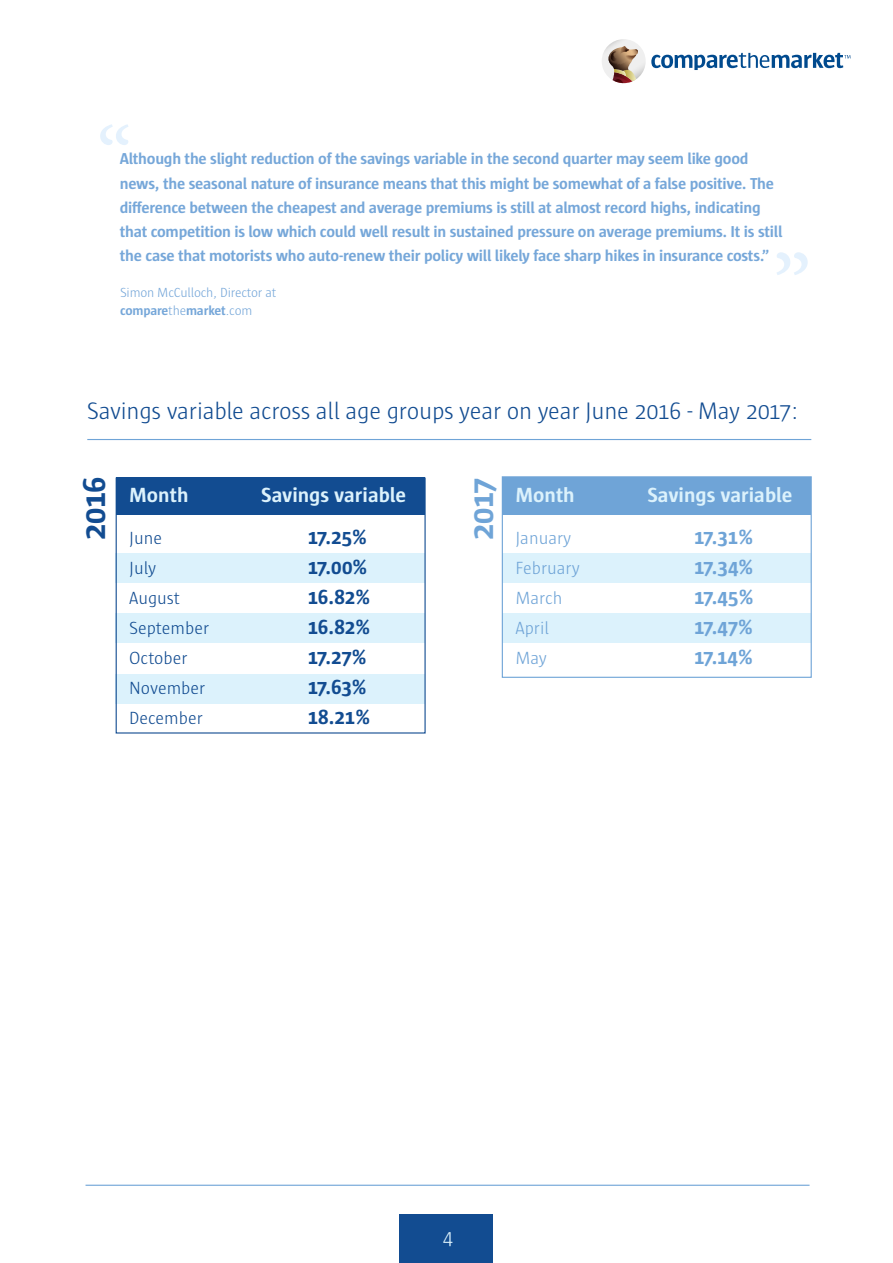
<style>
.page{position:relative;width:893px;height:1263px;background:#fff}
.page>*{position:absolute;margin:0;border:0;box-sizing:border-box;transform-origin:0 0}
.t1{font:99px "Minion Pro";color:#e4f1fd}
.t2{font:90px "Minion Pro";color:#e4f1fd}
.Blue_Page_Headers{font:700 32.4px "Sun";color:#124c91}
.Blue_Page_Headers-2{font:700 32.4px "Sun";color:#6fa4d7}
.Blue_Page_Headers-3{font:300 24.45px "Sun";letter-spacing:-.01em;color:#124c91}
.Blue_Page_Headers-4{font:700 21px "Sun";letter-spacing:-.015em;color:#124c91}
.Blue_Page_Headers-5{font:700 21px "Sun";color:#dcf2fc}
.Blue_Page_Headers-6{font:700 21px "Sun";letter-spacing:-.045em;color:#6fa4d7}
.t3{font:300 21px "Sun";color:#def3fc}
.Blue_Page_Headers-7{font:300 18px "Sun";color:#124c91}
.Blue_Page_Headers-8{font:300 18px "Sun";color:#6fa4d7}
.Copy{font:700 16.2px/24.3px "Sun";letter-spacing:-.015em;color:#76a7d9}
.Copy-2{font:300 13.5px/18px "Sun";letter-spacing:-.015em;color:#76a7d9}
.s1{font-weight:700}
</style>
<div class="page">
<div style="left:400px;top:1214px;width:93px;height:49px;background:#124c91"></div>
<hr style="left:88px;top:439px;width:723px;height:1px;background:#6fa4d7">
<div style="left:116px;top:553px;width:309px;height:29px;background:#dcf2fc"></div>
<div style="left:116px;top:613px;width:309px;height:30px;background:#dcf2fc"></div>
<div style="left:116px;top:674px;width:309px;height:29px;background:#dcf2fc"></div>
<div style="left:116px;top:477px;width:309px;height:38px;background:#124c91"></div>
<div style="left:116px;top:477px;width:310px;height:256px;border:1px solid #124c91"></div>
<div style="left:502px;top:553px;width:309px;height:29px;background:#dcf2fc"></div>
<div style="left:502px;top:614px;width:309px;height:29px;background:#dcf2fc"></div>
<div style="left:502px;top:477px;width:309px;height:38px;background:#6fa4d7"></div>
<hr style="left:86px;top:1185px;width:723px;height:1px;background:#6fa4d7">
<div style="left:502px;top:476px;width:310px;height:202px;border:1px solid #6fa4d7"></div>
<svg style="left:602px;top:39px;width:44px;height:44px"></svg>
<svg style="left:607px;top:46px;width:32px;height:37px"></svg>
<svg style="left:651px;top:53px;width:199px;height:17px"></svg>
<p class="t2" style="left:96px;top:100px;width:37px">“</p>
<p class="Copy" style="left:120px;top:147px;width:664px">Although the slight reduction of the savings variable in the second quarter may seem like good news, the seasonal nature of insurance means that this might be somewhat of a false positive. The difference between the cheapest and average premiums is still at almost record highs, indicating that competition is low which could well result in sustained pressure on average premiums. It is still the case that motorists who auto-renew their policy will likely face sharp hikes in insurance costs.”</p>
<p class="t1" style="left:812px;top:302px;width:41px;rotate:-180deg">“</p>
<p class="Copy-2" style="left:120px;top:283px;width:158px">Simon McCulloch, Director at <span class="s1">compare</span>the<span class="s1">market</span>.com</p>
<p class="Blue_Page_Headers-3" style="left:87px;top:398px;width:713px">Savings variable across all age groups year on year June 2016 - May 2017:</p>
<p class="Blue_Page_Headers" style="left:77px;top:540px;width:65px;rotate:-90deg">2016</p>
<p class="Blue_Page_Headers-5" style="left:129px;top:484px;width:61px">Month</p>
<p class="Blue_Page_Headers-5" style="left:261px;top:484px;width:147px">Savings variable</p>
<p class="Blue_Page_Headers-7" style="left:129px;top:528px;width:34px">June</p>
<p class="Blue_Page_Headers-4" style="left:308px;top:525px;width:61px">17.25%</p>
<p class="Blue_Page_Headers-7" style="left:129px;top:558px;width:29px">July</p>
<p class="Blue_Page_Headers-4" style="left:308px;top:555px;width:61px">17.00%</p>
<p class="Blue_Page_Headers-7" style="left:129px;top:588px;width:52px">August</p>
<p class="Blue_Page_Headers-4" style="left:308px;top:585px;width:64px">16.82%</p>
<p class="Blue_Page_Headers-7" style="left:129px;top:618px;width:81px">September</p>
<p class="Blue_Page_Headers-4" style="left:308px;top:615px;width:64px">16.82%</p>
<p class="Blue_Page_Headers-7" style="left:129px;top:648px;width:60px">October</p>
<p class="Blue_Page_Headers-4" style="left:308px;top:645px;width:60px">17.27%</p>
<p class="Blue_Page_Headers-7" style="left:129px;top:678px;width:78px">November</p>
<p class="Blue_Page_Headers-4" style="left:308px;top:675px;width:61px">17.63%</p>
<p class="Blue_Page_Headers-7" style="left:129px;top:708px;width:75px">December</p>
<p class="Blue_Page_Headers-4" style="left:308px;top:705px;width:64px">18.21%</p>
<p class="Blue_Page_Headers-2" style="left:464px;top:540px;width:63px;rotate:-90deg">2017</p>
<p class="Blue_Page_Headers-5" style="left:515px;top:484px;width:61px">Month</p>
<p class="Blue_Page_Headers-5" style="left:647px;top:484px;width:147px">Savings variable</p>
<p class="Blue_Page_Headers-8" style="left:515px;top:528px;width:57px">January</p>
<p class="Blue_Page_Headers-6" style="left:694px;top:525px;width:61px">17.31%</p>
<p class="Blue_Page_Headers-8" style="left:515px;top:558px;width:66px">February</p>
<p class="Blue_Page_Headers-6" style="left:694px;top:555px;width:61px">17.34%</p>
<p class="Blue_Page_Headers-8" style="left:515px;top:588px;width:48px">March</p>
<p class="Blue_Page_Headers-6" style="left:694px;top:585px;width:61px">17.45%</p>
<p class="Blue_Page_Headers-8" style="left:515px;top:618px;width:35px">April</p>
<p class="Blue_Page_Headers-6" style="left:694px;top:615px;width:60px">17.47%</p>
<p class="Blue_Page_Headers-8" style="left:515px;top:648px;width:33px">May</p>
<p class="Blue_Page_Headers-6" style="left:694px;top:645px;width:60px">17.14%</p>
<p class="t3" style="left:443px;top:1225px;width:12px">4</p>
</div>
